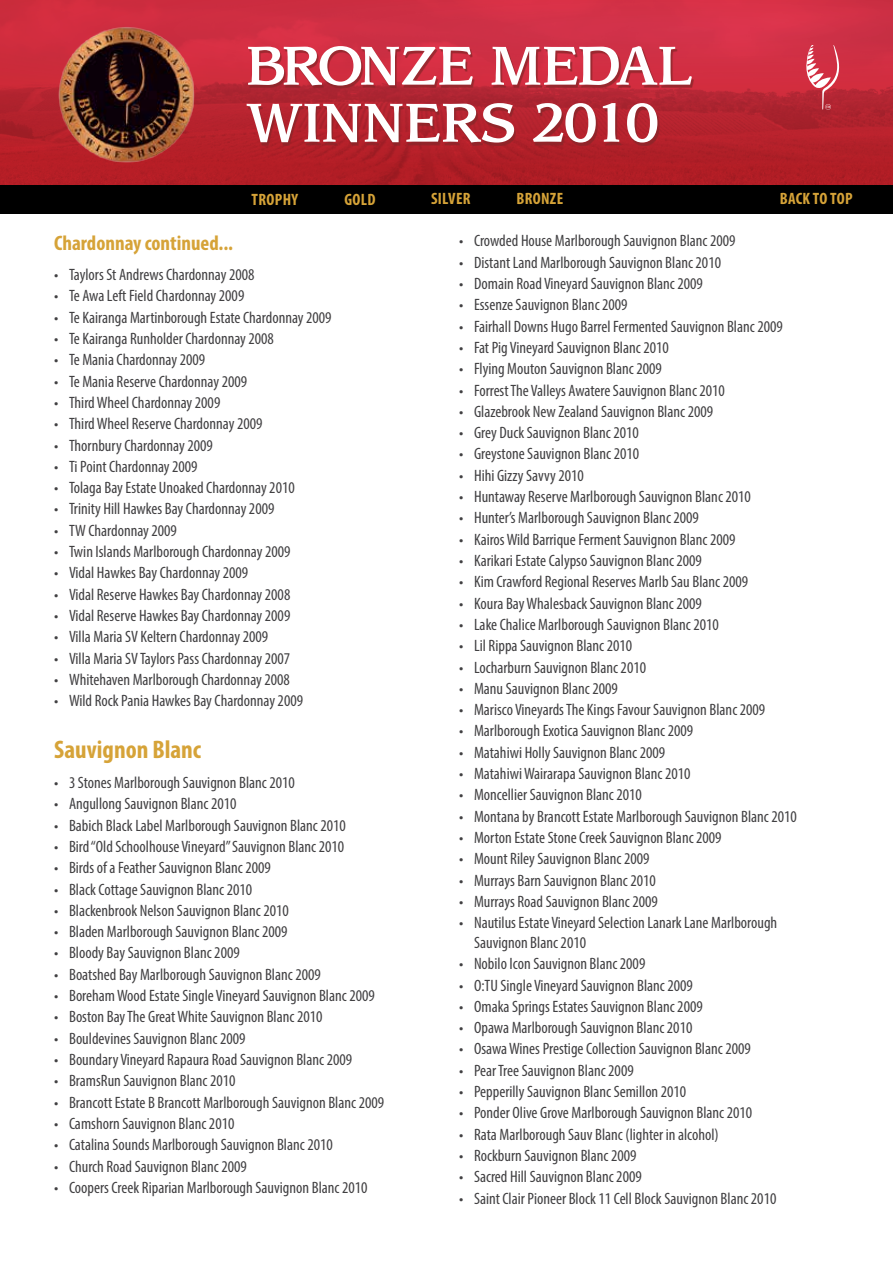
<style>
.page{position:relative;width:893px;height:1263px;background:#fff}
.page>*{position:absolute;margin:0;border:0;box-sizing:border-box;transform-origin:0 0}
.t1{font:57px/57px "Sling";color:#fff}
.t2{font:700 condensed 25.5px "Myriad Pro";color:#d6a338}
.t3{font:700 condensed 21px "Myriad Pro";color:#d6a338}
.t4{font:condensed 16.5px/19.8px "Myriad Pro";color:#414042}
.t5{font:700 condensed 16.5px "Myriad Pro";letter-spacing:.02em;color:#d6a338}
</style>
<div class="page">
<img style="left:0;top:0;width:893px;height:185px">
<svg style="left:806px;top:45px;width:34px;height:65px;background:#d05563"></svg>
<img style="left:54px;top:22px;width:144px;height:144px">
<div style="left:0;top:185px;width:893px;height:29px;background:#000"></div>
<div style="left:248px;top:49px;width:445px;height:97px;background:#872629;opacity:.75"></div>
<h1 class="t1" style="left:246px;top:42px;width:447px">BRONZE MEDAL<br>WINNERS 2010</h1>
<p class="t5" style="left:252px;top:189px;width:48px">TROPHY</p>
<p class="t5" style="left:345px;top:189px;width:33px">GOLD</p>
<p class="t5" style="left:431px;top:188px;width:41px">SILVER</p>
<p class="t5" style="left:516px;top:188px;width:48px">BRONZE</p>
<p class="t5" style="left:780px;top:188px;width:74px">BACK TO TOP</p>
<p class="t3" style="left:54px;top:230px;width:181px">Chardonnay continued...</p>
<p class="t4" style="left:54px;top:264px;width:202px">• Taylors St Andrews Chardonnay 2008</p>
<p class="t4" style="left:54px;top:286px;width:192px">• Te Awa Left Field Chardonnay 2009</p>
<p class="t4" style="left:54px;top:307px;width:279px">• Te Kairanga Martinborough Estate Chardonnay 2009</p>
<p class="t4" style="left:54px;top:328px;width:221px">• Te Kairanga Runholder Chardonnay 2008</p>
<p class="t4" style="left:54px;top:350px;width:153px">• Te Mania Chardonnay 2009</p>
<p class="t4" style="left:54px;top:371px;width:195px">• Te Mania Reserve Chardonnay 2009</p>
<p class="t4" style="left:54px;top:392px;width:168px">• Third Wheel Chardonnay 2009</p>
<p class="t4" style="left:54px;top:414px;width:210px">• Third Wheel Reserve Chardonnay 2009</p>
<p class="t4" style="left:54px;top:435px;width:160px">• Thornbury Chardonnay 2009</p>
<p class="t4" style="left:54px;top:456px;width:145px">• Ti Point Chardonnay 2009</p>
<p class="t4" style="left:54px;top:478px;width:242px">• Tolaga Bay Estate Unoaked Chardonnay 2010</p>
<p class="t4" style="left:54px;top:499px;width:222px">• Trinity Hill Hawkes Bay Chardonnay 2009</p>
<p class="t4" style="left:54px;top:520px;width:124px">• TW Chardonnay 2009</p>
<p class="t4" style="left:54px;top:541px;width:238px">• Twin Islands Marlborough Chardonnay 2009</p>
<p class="t4" style="left:54px;top:563px;width:196px">• Vidal Hawkes Bay Chardonnay 2009</p>
<p class="t4" style="left:54px;top:584px;width:238px">• Vidal Reserve Hawkes Bay Chardonnay 2008</p>
<p class="t4" style="left:54px;top:605px;width:238px">• Vidal Reserve Hawkes Bay Chardonnay 2009</p>
<p class="t4" style="left:54px;top:627px;width:216px">• Villa Maria SV Keltern Chardonnay 2009</p>
<p class="t4" style="left:54px;top:648px;width:238px">• Villa Maria SV Taylors Pass Chardonnay 2007</p>
<p class="t4" style="left:54px;top:669px;width:237px">• Whitehaven Marlborough Chardonnay 2008</p>
<p class="t4" style="left:54px;top:691px;width:251px">• Wild Rock Pania Hawkes Bay Chardonnay 2009</p>
<h2 class="t2" style="left:54px;top:733px;width:149px">Sauvignon Blanc</h2>
<p class="t4" style="left:54px;top:772px;width:242px">• 3 Stones Marlborough Sauvignon Blanc 2010</p>
<p class="t4" style="left:54px;top:794px;width:184px">• Angullong Sauvignon Blanc 2010</p>
<p class="t4" style="left:54px;top:815px;width:293px">• Babich Black Label Marlborough Sauvignon Blanc 2010</p>
<p class="t4" style="left:54px;top:836px;width:292px">• Bird “Old Schoolhouse Vineyard” Sauvignon Blanc 2010</p>
<p class="t4" style="left:54px;top:858px;width:218px">• Birds of a Feather Sauvignon Blanc 2009</p>
<p class="t4" style="left:54px;top:879px;width:200px">• Black Cottage Sauvignon Blanc 2010</p>
<p class="t4" style="left:54px;top:900px;width:236px">• Blackenbrook Nelson Sauvignon Blanc 2010</p>
<p class="t4" style="left:54px;top:922px;width:235px">• Bladen Marlborough Sauvignon Blanc 2009</p>
<p class="t4" style="left:54px;top:943px;width:187px">• Bloody Bay Sauvignon Blanc 2009</p>
<p class="t4" style="left:54px;top:964px;width:268px">• Boatshed Bay Marlborough Sauvignon Blanc 2009</p>
<p class="t4" style="left:54px;top:985px;width:322px">• Boreham Wood Estate Single Vineyard Sauvignon Blanc 2009</p>
<p class="t4" style="left:54px;top:1007px;width:270px">• Boston Bay The Great White Sauvignon Blanc 2010</p>
<p class="t4" style="left:54px;top:1028px;width:193px">• Bouldevines Sauvignon Blanc 2009</p>
<p class="t4" style="left:54px;top:1049px;width:300px">• Boundary Vineyard Rapaura Road Sauvignon Blanc 2009</p>
<p class="t4" style="left:54px;top:1071px;width:183px">• BramsRun Sauvignon Blanc 2010</p>
<p class="t4" style="left:54px;top:1092px;width:332px">• Brancott Estate B Brancott Marlborough Sauvignon Blanc 2009</p>
<p class="t4" style="left:54px;top:1113px;width:182px">• Camshorn Sauvignon Blanc 2010</p>
<p class="t4" style="left:54px;top:1135px;width:280px">• Catalina Sounds Marlborough Sauvignon Blanc 2010</p>
<p class="t4" style="left:54px;top:1156px;width:194px">• Church Road Sauvignon Blanc 2009</p>
<p class="t4" style="left:54px;top:1177px;width:315px">• Coopers Creek Riparian Marlborough Sauvignon Blanc 2010</p>
<p class="t4" style="left:459px;top:231px;width:278px">• Crowded House Marlborough Sauvignon Blanc 2009</p>
<p class="t4" style="left:459px;top:252px;width:263px">• Distant Land Marlborough Sauvignon Blanc 2010</p>
<p class="t4" style="left:459px;top:273px;width:245px">• Domain Road Vineyard Sauvignon Blanc 2009</p>
<p class="t4" style="left:459px;top:295px;width:170px">• Essenze Sauvignon Blanc 2009</p>
<p class="t4" style="left:459px;top:316px;width:325px">• Fairhall Downs Hugo Barrel Fermented Sauvignon Blanc 2009</p>
<p class="t4" style="left:459px;top:337px;width:211px">• Fat Pig Vineyard Sauvignon Blanc 2010</p>
<p class="t4" style="left:459px;top:359px;width:204px">• Flying Mouton Sauvignon Blanc 2009</p>
<p class="t4" style="left:459px;top:380px;width:267px">• Forrest The Valleys Awatere Sauvignon Blanc 2010</p>
<p class="t4" style="left:459px;top:401px;width:256px">• Glazebrook New Zealand Sauvignon Blanc 2009</p>
<p class="t4" style="left:459px;top:423px;width:181px">• Grey Duck Sauvignon Blanc 2010</p>
<p class="t4" style="left:459px;top:444px;width:182px">• Greystone Sauvignon Blanc 2010</p>
<p class="t4" style="left:459px;top:465px;width:126px">• Hihi Gizzy Savvy 2010</p>
<p class="t4" style="left:459px;top:486px;width:293px">• Huntaway Reserve Marlborough Sauvignon Blanc 2010</p>
<p class="t4" style="left:459px;top:508px;width:241px">• Hunter’s Marlborough Sauvignon Blanc 2009</p>
<p class="t4" style="left:459px;top:529px;width:278px">• Kairos Wild Barrique Ferment Sauvignon Blanc 2009</p>
<p class="t4" style="left:459px;top:550px;width:244px">• Karikari Estate Calypso Sauvignon Blanc 2009</p>
<p class="t4" style="left:459px;top:572px;width:291px">• Kim Crawford Regional Reserves Marlb Sau Blanc 2009</p>
<p class="t4" style="left:459px;top:593px;width:244px">• Koura Bay Whalesback Sauvignon Blanc 2009</p>
<p class="t4" style="left:459px;top:614px;width:261px">• Lake Chalice Marlborough Sauvignon Blanc 2010</p>
<p class="t4" style="left:459px;top:636px;width:175px">• Lil Rippa Sauvignon Blanc 2010</p>
<p class="t4" style="left:459px;top:657px;width:189px">• Locharburn Sauvignon Blanc 2010</p>
<p class="t4" style="left:459px;top:678px;width:160px">• Manu Sauvignon Blanc 2009</p>
<p class="t4" style="left:459px;top:699px;width:308px">• Marisco Vineyards The Kings Favour Sauvignon Blanc 2009</p>
<p class="t4" style="left:459px;top:721px;width:236px">• Marlborough Exotica Sauvignon Blanc 2009</p>
<p class="t4" style="left:459px;top:742px;width:208px">• Matahiwi Holly Sauvignon Blanc 2009</p>
<p class="t4" style="left:459px;top:763px;width:233px">• Matahiwi Wairarapa Sauvignon Blanc 2010</p>
<p class="t4" style="left:459px;top:785px;width:184px">• Moncellier Sauvignon Blanc 2010</p>
<p class="t4" style="left:459px;top:806px;width:339px">• Montana by Brancott Estate Marlborough Sauvignon Blanc 2010</p>
<p class="t4" style="left:459px;top:827px;width:264px">• Morton Estate Stone Creek Sauvignon Blanc 2009</p>
<p class="t4" style="left:459px;top:849px;width:192px">• Mount Riley Sauvignon Blanc 2009</p>
<p class="t4" style="left:459px;top:870px;width:198px">• Murrays Barn Sauvignon Blanc 2010</p>
<p class="t4" style="left:459px;top:891px;width:200px">• Murrays Road Sauvignon Blanc 2009</p>
<p class="t4" style="left:474px;top:913px;width:305px;text-indent:-15px">• Nautilus Estate Vineyard Selection Lanark Lane Marlborough<br>Sauvignon Blanc 2010</p>
<p class="t4" style="left:459px;top:954px;width:188px">• Nobilo Icon Sauvignon Blanc 2009</p>
<p class="t4" style="left:459px;top:975px;width:235px">• O:TU Single Vineyard Sauvignon Blanc 2009</p>
<p class="t4" style="left:459px;top:996px;width:245px">• Omaka Springs Estates Sauvignon Blanc 2009</p>
<p class="t4" style="left:459px;top:1018px;width:235px">• Opawa Marlborough Sauvignon Blanc 2010</p>
<p class="t4" style="left:459px;top:1039px;width:293px">• Osawa Wines Prestige Collection Sauvignon Blanc 2009</p>
<p class="t4" style="left:459px;top:1060px;width:176px">• Pear Tree Sauvignon Blanc 2009</p>
<p class="t4" style="left:459px;top:1081px;width:229px">• Pepperilly Sauvignon Blanc Semillon 2010</p>
<p class="t4" style="left:459px;top:1103px;width:295px">• Ponder Olive Grove Marlborough Sauvignon Blanc 2010</p>
<p class="t4" style="left:459px;top:1124px;width:261px">• Rata Marlborough Sauv Blanc (lighter in alcohol)</p>
<p class="t4" style="left:459px;top:1145px;width:179px">• Rockburn Sauvignon Blanc 2009</p>
<p class="t4" style="left:459px;top:1167px;width:184px">• Sacred Hill Sauvignon Blanc 2009</p>
<p class="t4" style="left:459px;top:1188px;width:319px">• Saint Clair Pioneer Block 11 Cell Block Sauvignon Blanc 2010</p>
</div>
